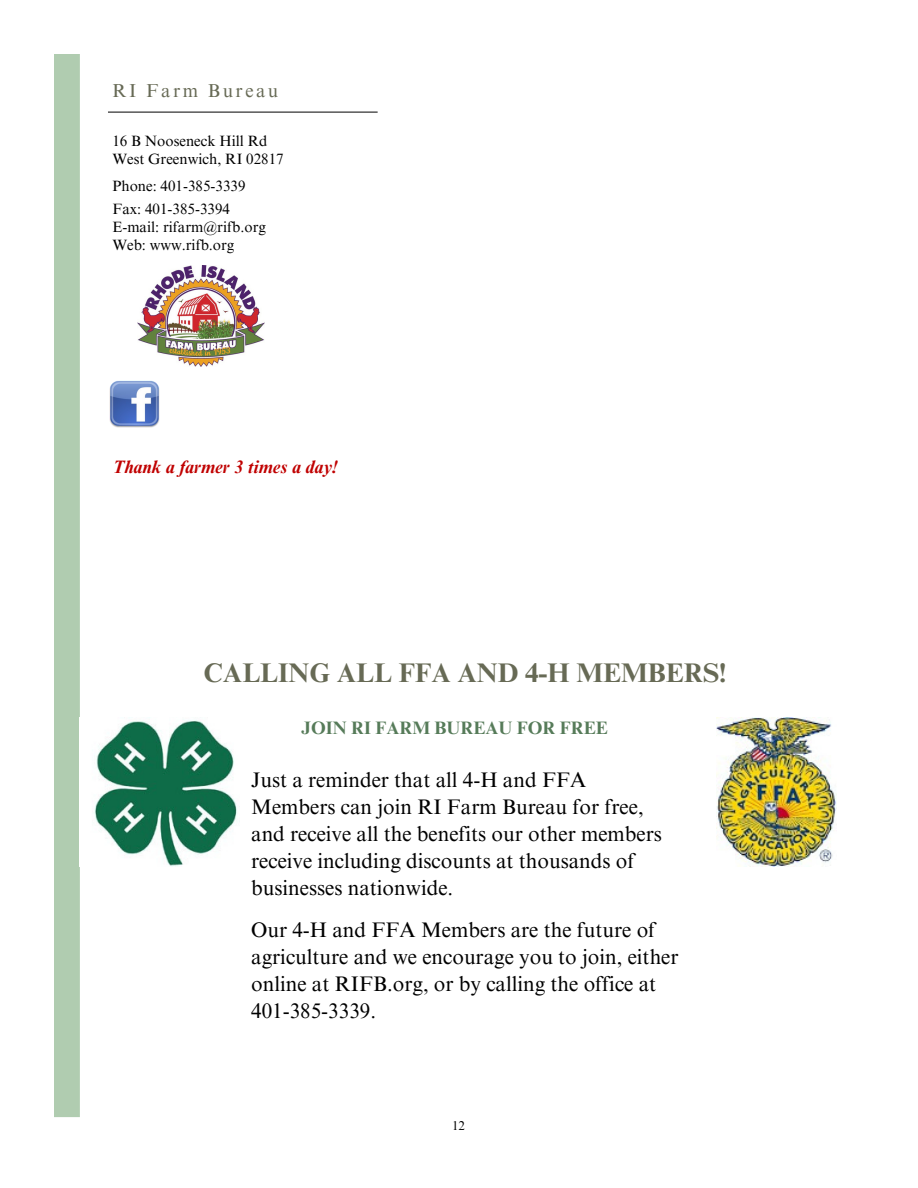
<style>
.page{position:relative;width:918px;height:1188px;background:#fff}
.page>*{position:absolute;margin:0;border:0;box-sizing:border-box;transform-origin:0 0}
.t1{font:700 27px "Times NRMT Pro";color:#676a55}
.t2{font:21px/27px "Times NRMT Pro";color:#000}
.t3{font:18.75px "Times NRMT Pro";letter-spacing:.135em;color:#676a55}
.t4{font:italic 700 18px "Times NRMT Pro";color:#c00000}
.t5{font:700 18px "Times NRMT Pro";color:#567b59}
.t6{font:15px/18px "Times NRMT Pro";color:#000}
.t7{font:12.75px "Times NRMT Pro";color:#000}
</style>
<div class="page">
<div style="left:54px;top:54px;width:26px;height:1063px;background:#b0ccb0"></div>
<img style="left:138px;top:266px;width:127px;height:101px">
<hr style="left:108px;top:112px;width:270px;height:1px;background:#000">
<img style="left:109px;top:380px;width:51px;height:48px">
<img style="left:717px;top:717px;width:119px;height:150px">
<img style="left:94px;top:717px;width:146px;height:150px">
<p class="t3" style="left:112px;top:84px;width:167px">RI Farm Bureau</p>
<p class="t6" style="left:112px;top:134px;width:173px">16 B Nooseneck Hill Rd<br>West Greenwich, RI 02817</p>
<p class="t6" style="left:112px;top:179px;width:135px">Phone: 401-385-3339</p>
<p class="t6" style="left:112px;top:201px;width:119px">Fax: 401-385-3394</p>
<p class="t6" style="left:112px;top:219px;width:155px">E-mail: rifarm@rifb.org</p>
<h4 class="t6" style="left:112px;top:237px;width:124px">Web: www.rifb.org</h4>
<p class="t4" style="left:112px;top:460px;width:227px">Thank a farmer 3 times a day!</p>
<p class="t1" style="left:204px;top:663px;width:525px">CALLING ALL FFA AND 4-H MEMBERS!</p>
<h1 class="t5" style="left:301px;top:721px;width:308px">JOIN RI FARM BUREAU FOR FREE</h1>
<h3 class="t2" style="left:251px;top:768px;width:412px">Just a reminder that all 4-H and FFA Members can join RI Farm Bureau for free, and receive all the benefits our other members receive including discounts at thousands of businesses nationwide.</h3>
<h2 class="t2" style="left:251px;top:919px;width:429px">Our 4-H and FFA Members are the future of agriculture and we encourage you to join, either online at RIFB.org, or by calling the office at 401-385-3339.</h2>
<p class="t7" style="left:452px;top:1121px;width:14px">12</p>
</div>
